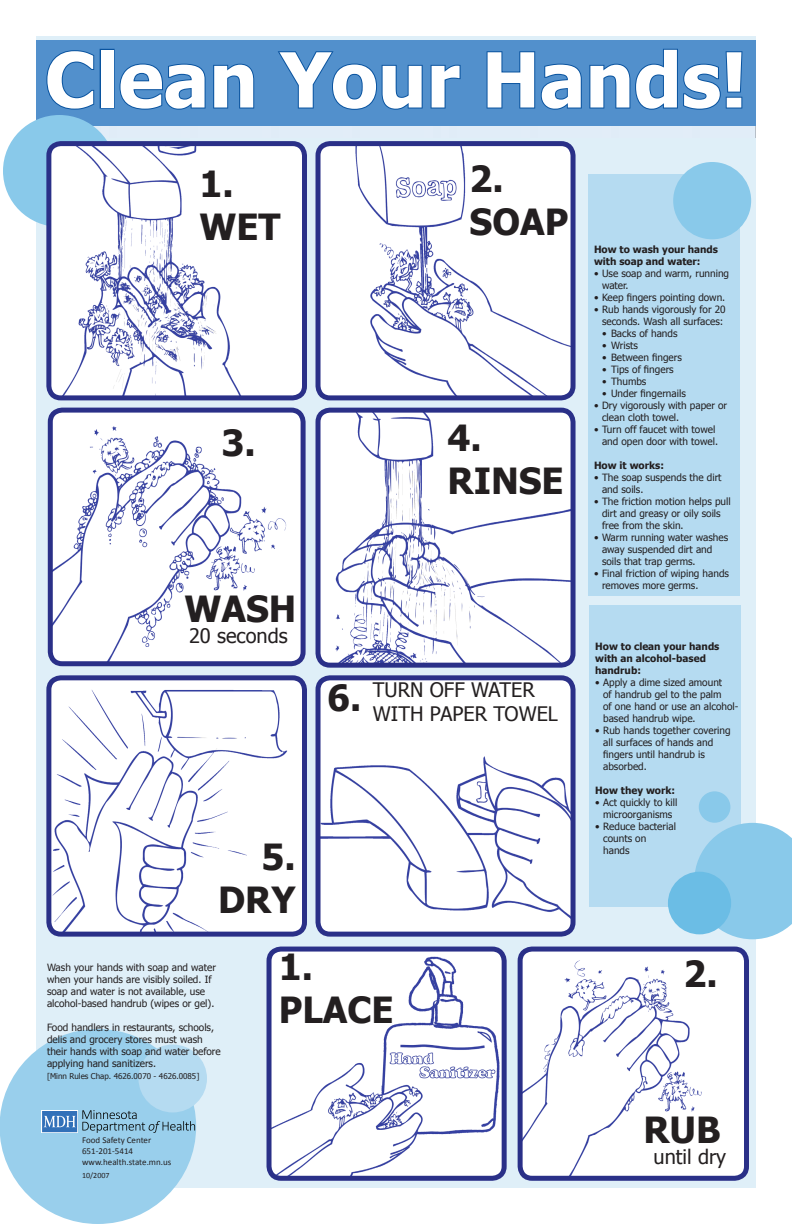
<style>
.page{position:relative;width:792px;height:1224px;background:#fff}
.page>*{position:absolute;margin:0;border:0;box-sizing:border-box;transform-origin:0 0}
.t1{font:700 76px "Tahoma";color:#fff}
.t2{font:700 36px/43.2px "Tahoma";color:#231f20}
.t3{font:20px/24px "Tahoma";color:#231f20}
.t4{font:10px/12px "Tahoma";color:#231f20}
.t5{font:700 10px/12px "Tahoma";color:#231f20}
.t6{font:9px/10.8px "Calibri";color:#231f20}
.t7{font:8px "Tahoma";color:#231f20}
.t8{font:8px "Calibri";color:#231f20}
</style>
<div class="page">
<div style="left:36px;top:36px;width:720px;height:1152px;background:#dfeff8"></div>
<div style="left:36px;top:40px;width:720px;height:86px;background:#5290cc"></div>
<svg style="left:46px;top:50px;width:49px;height:60px"></svg>
<div style="left:100px;top:49px;width:15px;height:60px;border:2px solid #09539f"></div>
<svg style="left:119px;top:63px;width:136px;height:47px"></svg>
<svg style="left:278px;top:51px;width:145px;height:59px"></svg>
<svg style="left:430px;top:64px;width:31px;height:45px"></svg>
<svg style="left:486px;top:48px;width:257px;height:62px"></svg>
<div style="left:0;top:1029px;width:196px;height:195px;background:#99cfec;border-radius:50%"></div>
<div style="left:3px;top:115px;width:113px;height:112px;background:#89c9ea;border-radius:50%"></div>
<div style="left:138px;top:1045px;width:69px;height:67px;background:#b5dbf1;border-radius:50%"></div>
<img style="left:270px;top:949px;width:231px;height:226px">
<div style="left:267px;top:947px;width:240px;height:234px;border:5px solid #2a3088;border-radius:12px"></div>
<img style="left:52px;top:147px;width:249px;height:247px">
<div style="left:46px;top:141px;width:261px;height:259px;border:5px solid #2a3088;border-radius:12px"></div>
<img style="left:318px;top:147px;width:252px;height:251px">
<div style="left:316px;top:141px;width:260px;height:259px;border:5px solid #2a3088;border-radius:12px"></div>
<img style="left:50px;top:411px;width:250px;height:249px">
<div style="left:48px;top:408px;width:258px;height:258px;border:5px solid #2a3088;border-radius:12px"></div>
<img style="left:318px;top:410px;width:252px;height:252px">
<div style="left:316px;top:408px;width:260px;height:260px;border:5px solid #2a3088;border-radius:12px"></div>
<img style="left:52px;top:681px;width:249px;height:250px">
<div style="left:46px;top:675px;width:261px;height:262px;border:5px solid #2a3088;border-radius:12px"></div>
<img style="left:322px;top:681px;width:248px;height:250px">
<div style="left:316px;top:675px;width:260px;height:262px;border:5px solid #2a3088;border-radius:12px"></div>
<img style="left:520px;top:949px;width:225px;height:226px">
<div style="left:518px;top:947px;width:231px;height:234px;border:5px solid #2a3088;border-radius:12px"></div>
<div style="left:589px;top:605px;width:152px;height:302px;background:#b5dbf1"></div>
<div style="left:588px;top:174px;width:152px;height:421px;background:#b5dbf1"></div>
<svg style="left:695px;top:823px;width:97px;height:116px"></svg>
<div style="left:673px;top:162px;width:78px;height:77px;background:#89c9ea;border-radius:50%"></div>
<div style="left:668px;top:872px;width:63px;height:62px;background:#6bbde5;border-radius:50%"></div>
<div style="left:699px;top:791px;width:31px;height:32px;background:#89c9ea;border-radius:50%"></div>
<svg style="left:41px;top:1110px;width:154px;height:23px"></svg>
<p class="t1" style="left:45px;top:27px;width:704px">Clean Your Hands!</p>
<p class="t2" style="left:200px;top:163px;width:83px">1.<br>WET</p>
<p class="t2" style="left:470px;top:158px;width:100px">2.<br>SOAP</p>
<p class="t2" style="left:222px;top:423px;width:36px">3.</p>
<p class="t2" style="left:448px;top:418px;width:118px">4.<br>RINSE</p>
<p class="t2" style="left:184px;top:589px;width:113px">WASH</p>
<p class="t3" style="left:189px;top:625px;width:100px">20 seconds</p>
<p class="t2" style="left:327px;top:677px;width:36px">6.</p>
<p class="t3" style="left:373px;top:679px;width:186px">TURN OFF WATER<br>WITH PAPER TOWEL</p>
<p class="t2" style="left:218px;top:837px;width:79px;text-align:right">5.<br>DRY</p>
<p class="t5" style="left:594px;top:244px;width:126px">How to wash your hands with soap and water:</p>
<p class="t4" style="left:602px;top:268px;width:129px;text-indent:-8px">• Use soap and warm, running water.</p>
<p class="t4" style="left:594px;top:292px;width:133px">• Keep fingers pointing down.</p>
<p class="t4" style="left:594px;top:304px;width:133px;text-align:center">• Rub hands vigorously for 20 seconds. Wash all surfaces:</p>
<p class="t4" style="left:602px;top:328px;width:77px">• Backs of hands</p>
<p class="t4" style="left:602px;top:340px;width:37px">• Wrists</p>
<p class="t4" style="left:602px;top:352px;width:81px">• Between fingers</p>
<p class="t4" style="left:602px;top:364px;width:73px">• Tips of fingers</p>
<p class="t4" style="left:602px;top:376px;width:46px">• Thumbs</p>
<p class="t4" style="left:602px;top:388px;width:85px">• Under fingernails</p>
<p class="t4" style="left:602px;top:400px;width:127px;text-indent:-8px">• Dry vigorously with paper or clean cloth towel.</p>
<p class="t4" style="left:594px;top:424px;width:126px;text-align:right">• Turn off faucet with towel and open door with towel.</p>
<p class="t5" style="left:594px;top:460px;width:71px">How it works:</p>
<p class="t4" style="left:602px;top:472px;width:121px;text-indent:-8px">• The soap suspends the dirt and soils.</p>
<p class="t4" style="left:602px;top:496px;width:130px;text-indent:-8px">• The friction motion helps pull dirt and greasy or oily soils free from the skin.</p>
<p class="t4" style="left:602px;top:532px;width:128px;text-indent:-8px">• Warm running water washes away suspended dirt and soils that trap germs.</p>
<p class="t4" style="left:602px;top:568px;width:129px;text-indent:-8px">• Final friction of wiping hands removes more germs.</p>
<p class="t5" style="left:595px;top:641px;width:126px">How to clean your hands with an alcohol-based handrub:</p>
<p class="t4" style="left:603px;top:677px;width:137px;text-indent:-8px">• Apply a dime sized amount<br>of handrub gel to the palm<br>of one hand or use an alcohol&shy;based handrub wipe.</p>
<p class="t4" style="left:603px;top:725px;width:129px;text-indent:-8px">• Rub hands together covering all surfaces of hands and fingers until handrub is absorbed.</p>
<p class="t5" style="left:595px;top:785px;width:81px">How they work:</p>
<p class="t4" style="left:595px;top:797px;width:84px;text-align:center">• Act quickly to kill microorganisms</p>
<p class="t4" style="left:603px;top:821px;width:74px;text-indent:-8px">• Reduce bacterial counts on<br>hands</p>
<p class="t4" style="left:47px;top:962px;width:171px">Wash your hands with soap and water when your hands are visibly soiled. If soap and water is not available, use alcohol-based handrub (wipes or gel).</p>
<p class="t4" style="left:47px;top:1022px;width:175px">Food handlers in restaurants, schools, delis and grocery stores must wash their hands with soap and water before applying hand sanitizers.</p>
<p class="t7" style="left:47px;top:1070px;width:154px">[Minn Rules Chap. 4626.0070 - 4626.0085]</p>
<p class="t6" style="left:82px;top:1134px;width:91px">Food Safety Center<br>651-201-5414 www.health.state.mn.us</p>
<p class="t8" style="left:82px;top:1170px;width:29px">10/2007</p>
<p class="t2" style="left:279px;top:947px;width:117px">1.<br>PLACE</p>
<p class="t2" style="left:684px;top:954px;width:36px">2.</p>
<p class="t2" style="left:643px;top:1110px;width:79px">RUB</p>
<p class="t3" style="left:654px;top:1146px;width:74px">until dry</p>
</div>
